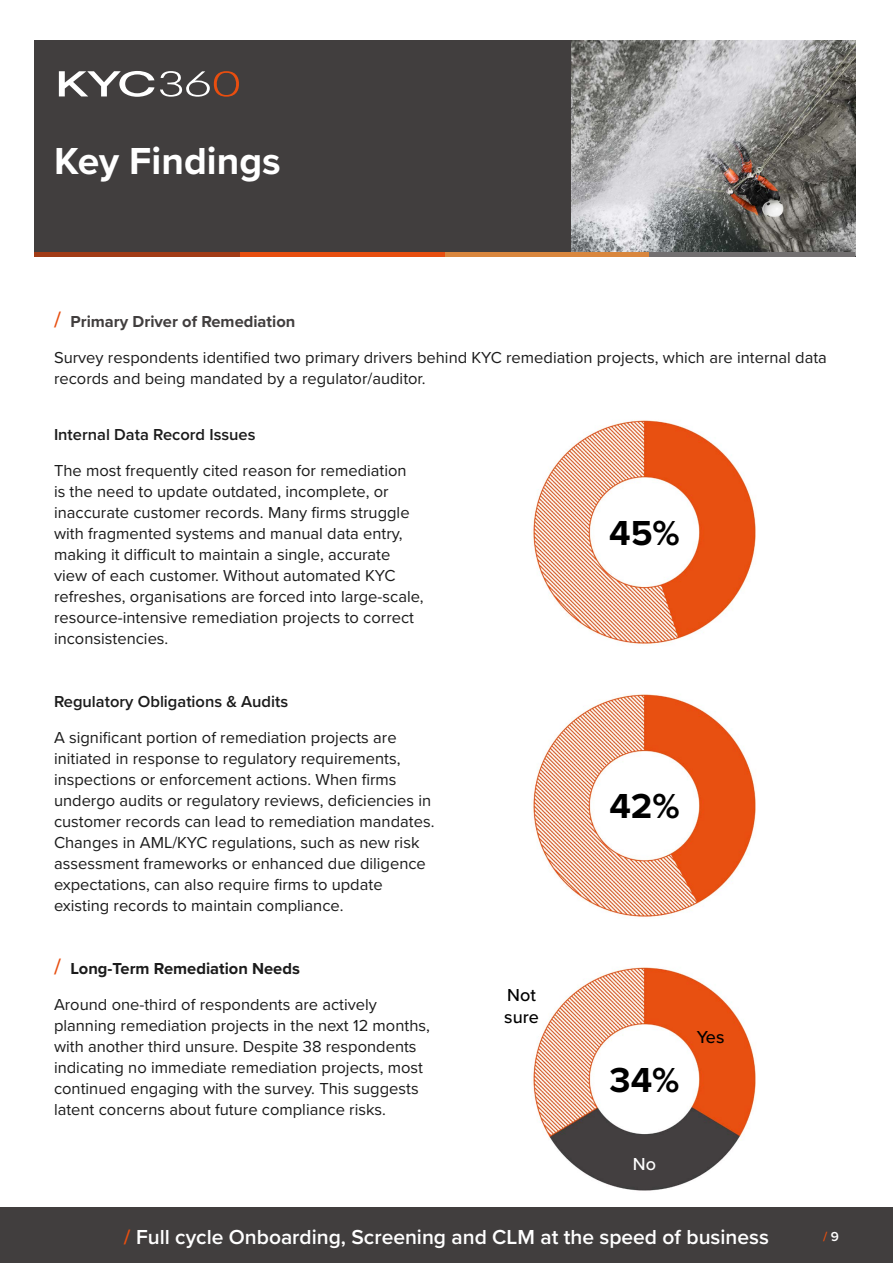
<style>
.page{position:relative;width:893px;height:1263px;background:#fff}
.page>*{position:absolute;margin:0;border:0;box-sizing:border-box;transform-origin:0 0}
.t1{font:700 39px "Proxima Nova";color:#fff}
.t2{font:700 36px "Proxima Nova";color:#000}
.t3{font:600 21px "Proxima Nova";color:#fff}
.t4{font:500 18px/21.6px "Proxima Nova";color:#000}
.t5{font:500 18px "Proxima Nova";color:#fff}
.t6{font:16.5px/21px "Proxima Nova";color:#1b1b1b}
.t7{font:600 16.5px "Proxima Nova";color:#1b1b1b}
.t8{font:600 13.5px "Proxima Nova";color:#e74e0f}
.s1{font-weight:500;font-size:22.5px;color:#e74e0f}
.s2{font-weight:700;color:#413e3e}
.s3{font-weight:700}
.s4{color:#e74e0f}
.s5{color:#413e3e}
</style>
<div class="page">
<div style="left:34px;top:40px;width:821px;height:217px;background:#413e3e"></div>
<img style="left:571px;top:40px;width:284px;height:212px">
<svg style="left:59px;top:71px;width:180px;height:26px"></svg>
<div style="left:444px;top:252px;width:207px;height:5px;background:#d9863d"></div>
<div style="left:239px;top:252px;width:205px;height:5px;background:#e74e0f"></div>
<div style="left:34px;top:252px;width:205px;height:5px;background:#a13b16"></div>
<div style="left:650px;top:252px;width:205px;height:5px;background:#726f70"></div>
<img style="left:533px;top:420px;width:223px;height:225px">
<img style="left:533px;top:694px;width:223px;height:225px">
<img style="left:533px;top:967px;width:223px;height:224px">
<div style="left:0;top:1208px;width:893px;height:55px;background:#413e3e"></div>
<h1 class="t1" style="left:54px;top:132px;width:228px">Key Findings</h1>
<p class="t6" style="left:54px;top:303px;width:774px;line-height:36px"><span class="s1">/</span> <span class="s2">Primary Driver of Remediation<br></span>Survey respondents identified two primary drivers behind KYC remediation projects, which are internal data</p>
<p class="t6" style="left:54px;top:367px;width:373px">records and being mandated by a regulator/auditor.</p>
<p class="t7" style="left:54px;top:422px;width:203px">Internal Data Record Issues</p>
<p class="t6" style="left:54px;top:459px;width:371px">The most frequently cited reason for remediation<br>is the need to update outdated, incomplete, or inaccurate customer records. Many firms struggle with fragmented systems and manual data entry, making it difficult to maintain a single, accurate view of each customer. Without automated KYC refreshes, organisations are forced into large-scale, resource-intensive remediation projects to correct inconsistencies.</p>
<p class="t7" style="left:54px;top:689px;width:236px">Regulatory Obligations &amp; Audits</p>
<p class="t6" style="left:54px;top:726px;width:382px">A significant portion of remediation projects are initiated in response to regulatory requirements, inspections or enforcement actions. When firms undergo audits or regulatory reviews, deficiencies in customer records can lead to remediation mandates.<br>Changes in AML/KYC regulations, such as new risk assessment frameworks or enhanced due diligence expectations, can also require firms to update existing records to maintain compliance.</p>
<p class="t6" style="left:54px;top:949px;width:325px;line-height:36px"><span class="s1">/</span> <span class="s3">Long-Term Remediation Needs<br></span>Around one-third of respondents are actively</p>
<p class="t6" style="left:54px;top:1014px;width:377px">planning remediation projects in the next 12 months, with another third unsure. Despite 38 respondents indicating no immediate remediation projects, most continued engaging with the survey. This suggests latent concerns about future compliance risks.</p>
<p class="t4" style="left:504px;top:983px;width:36px">Not sure</p>
<h2 class="t2" style="left:609px;top:506px;width:72px">45%</h2>
<h2 class="t2" style="left:609px;top:779px;width:72px">42%</h2>
<h2 class="t2" style="left:610px;top:1053px;width:71px">34%</h2>
<p class="t4" style="left:697px;top:1025px;width:29px">Yes</p>
<p class="t5" style="left:633px;top:1150px;width:25px">No</p>
<p class="t3" style="left:124px;top:1221px;width:646px"><span class="s4">/</span> Full cycle Onboarding, Screening and CLM at the speed of business</p>
<p class="t8" style="left:823px;top:1226px;width:17px">/ <span class="s5">9</span></p>
</div>
